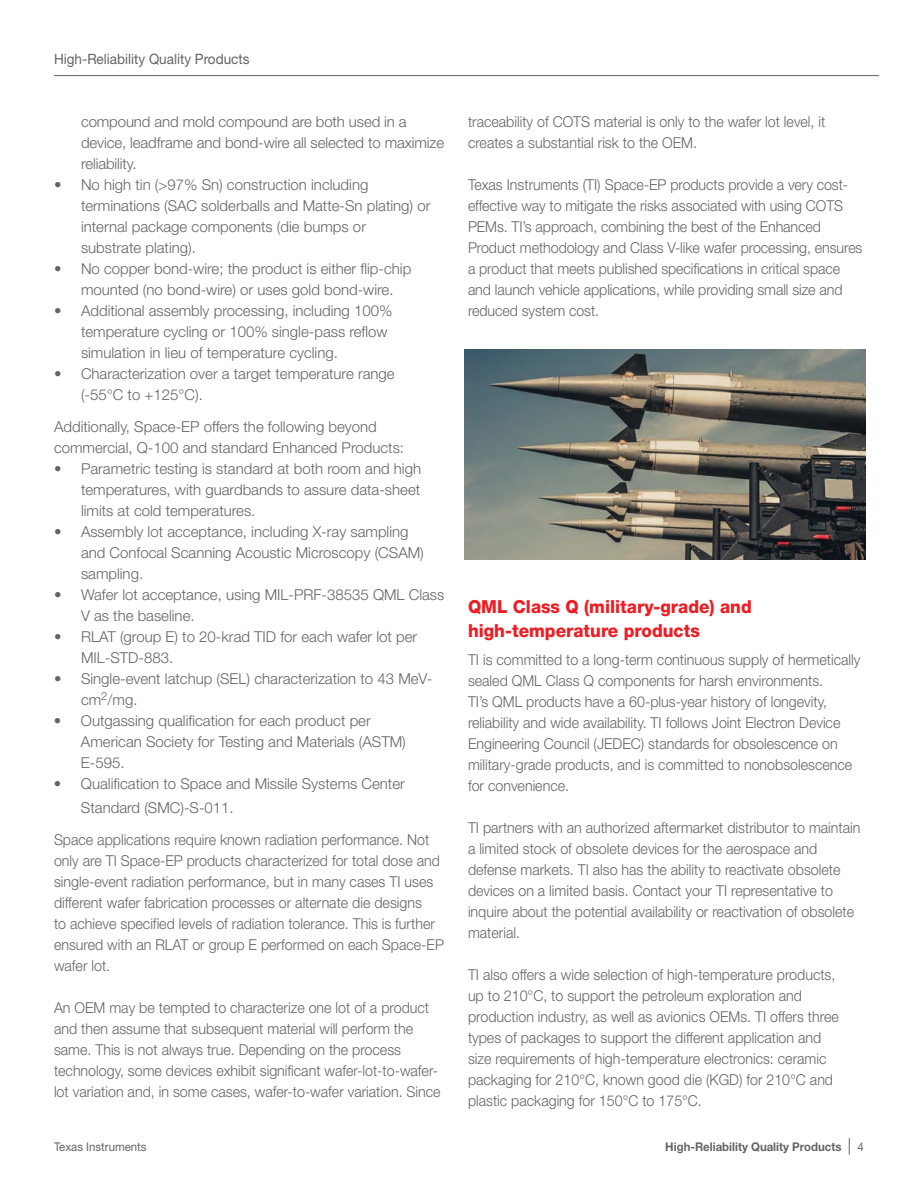
<style>
.page{position:relative;width:918px;height:1188px;background:#fff}
.page>*{position:absolute;margin:0;border:0;box-sizing:border-box;transform-origin:0 0}
.t1{font:800 18px/24px "Helvetica Neue LT Std";color:#ed1d24;scale:.95 1}
.t2{font:300 15px/21px "Helvetica Neue LT Std";color:#636466;scale:.95 1}
.t3{font:300 15px/21px "Helvetica Neue LT Std";color:#636466}
.t4{font:14.25px "Helvetica Neue LT Std";color:#636466;scale:.95 1}
.t5{font:700 12px "Helvetica Neue LT Std";color:#636466;scale:.95 1}
.t6{font:12px "Helvetica Neue LT Std";color:#636466;scale:.95 1}
.s1{font-weight:400;font-size:16.5px}
.s2{font-weight:400}
</style>
<div class="page">
<hr style="left:54px;top:75px;width:825px;height:1px;background:#636466">
<img style="left:464px;top:350px;width:401px;height:210px">
<p class="t4" style="left:54px;top:51px;width:207px">High-Reliability Quality Products</p>
<p class="t3" style="left:81px;top:111px;width:365px">compound and mold compound are both used in a device, leadframe and bond-wire all selected to maximize reliability.</p>
<p class="t3" style="left:81px;top:174px;width:351px;text-indent:-27px">• No high tin (&gt;97% Sn) construction including terminations (SAC solderballs and Matte-Sn plating) or internal package components (die bumps or<br>substrate plating).</p>
<p class="t3" style="left:81px;top:258px;width:332px;text-indent:-27px">• No copper bond-wire; the product is either flip-chip mounted (no bond-wire) or uses gold bond-wire.</p>
<p class="t3" style="left:81px;top:300px;width:313px;text-indent:-27px">• Additional assembly processing, including 100% temperature cycling or 100% single-pass reflow simulation in lieu of temperature cycling.</p>
<p class="t3" style="left:81px;top:363px;width:315px;text-indent:-27px">• Characterization over a target temperature range (-55°C to +125°C).</p>
<p class="t3" style="left:54px;top:416px;width:352px">Additionally, Space-EP offers the following beyond commercial, Q-100 and standard Enhanced Products:</p>
<p class="t3" style="left:81px;top:458px;width:342px;text-align:justify;text-indent:-27px">• Parametric testing is standard at both room and high temperatures, with guardbands to assure data-sheet limits at cold temperatures.</p>
<p class="t3" style="left:81px;top:521px;width:344px;text-indent:-27px">• Assembly lot acceptance, including X-ray sampling and Confocal Scanning Acoustic Microscopy (CSAM) sampling.</p>
<p class="t3" style="left:81px;top:584px;width:365px;text-indent:-27px">• Wafer lot acceptance, using MIL-PRF-38535 QML Class<br>V as the baseline.</p>
<p class="t3" style="left:81px;top:626px;width:338px;text-indent:-27px">• RLAT (group E) to 20-krad TID for each wafer lot per<br>MIL-STD-883.</p>
<p class="t3" style="left:81px;top:668px;width:353px;text-indent:-27px">• Single-event latchup (SEL) characterization to 43 MeV&shy;cm<sup>2</sup>/mg.</p>
<p class="t3" style="left:81px;top:710px;width:326px;text-indent:-27px">• Outgassing qualification for each product per<br>American Society for Testing and Materials (ASTM)<br>E-595.</p>
<p class="t3" style="left:81px;top:772px;width:325px;line-height:24px;text-indent:-27px">• Qualification to Space and Missile Systems Center<br>Standard (SMC)-S-011.</p>
<p class="t2" style="left:54px;top:829px;width:412px">Space applications require known radiation performance. Not only are TI Space-EP products characterized for total dose and single-event radiation performance, but in many cases TI uses different wafer fabrication processes or alternate die designs<br>to achieve specified levels of radiation tolerance. This is further ensured with an RLAT or group E performed on each Space-EP wafer lot.</p>
<p class="t2" style="left:54px;top:997px;width:409px">An OEM may be tempted to characterize one lot of a product and then assume that subsequent material will perform the same. This is not always true. Depending on the process technology, some devices exhibit significant wafer-lot-to-wafer&shy;lot variation and, in some cases, wafer-to-wafer variation. Since</p>
<p class="t2" style="left:468px;top:111px;width:378px">traceability of COTS material is only to the wafer lot level, it creates a substantial risk to the OEM.</p>
<p class="t2" style="left:468px;top:174px;width:417px">Texas Instruments (TI) Space-EP products provide a very cost&shy;effective way to mitigate the risks associated with using COTS PEMs. TI’s approach, combining the best of the Enhanced Product methodology and Class V-like wafer processing, ensures a product that meets published specifications in critical space and launch vehicle applications, while providing small size and reduced system cost.</p>
<p class="t1" style="left:468px;top:595px;width:300px">QML Class Q (military-grade) and high-temperature products</p>
<p class="t2" style="left:468px;top:649px;width:415px">TI is committed to a long-term continuous supply of hermetically sealed QML Class Q components for harsh environments.<br>TI’s QML products have a 60-plus-year history of longevity, reliability and wide availability. TI follows Joint Electron Device Engineering Council (JEDEC) standards for obsolescence on military-grade products, and is committed to nonobsolescence for convenience.</p>
<p class="t2" style="left:468px;top:817px;width:415px">TI partners with an authorized aftermarket distributor to maintain a limited stock of obsolete devices for the aerospace and defense markets. TI also has the ability to reactivate obsolete devices on a limited basis. Contact your TI representative to inquire about the potential availability or reactivation of obsolete material.</p>
<p class="t2" style="left:468px;top:964px;width:392px">TI also offers a wide selection of high-temperature products, up to 210°C, to support the petroleum exploration and production industry, as well as avionics OEMs. TI offers three types of packages to support the different application and size requirements of high-temperature electronics: ceramic packaging for 210°C, known good die (KGD) for 210°C and plastic packaging for 150°C to 175°C.</p>
<p class="t6" style="left:54px;top:1140px;width:99px">Texas Instruments</p>
<p class="t5" style="left:665px;top:1139px;width:211px">High-Reliability Quality Products <span class="s1">|</span> <span class="s2">4</span></p>
</div>
